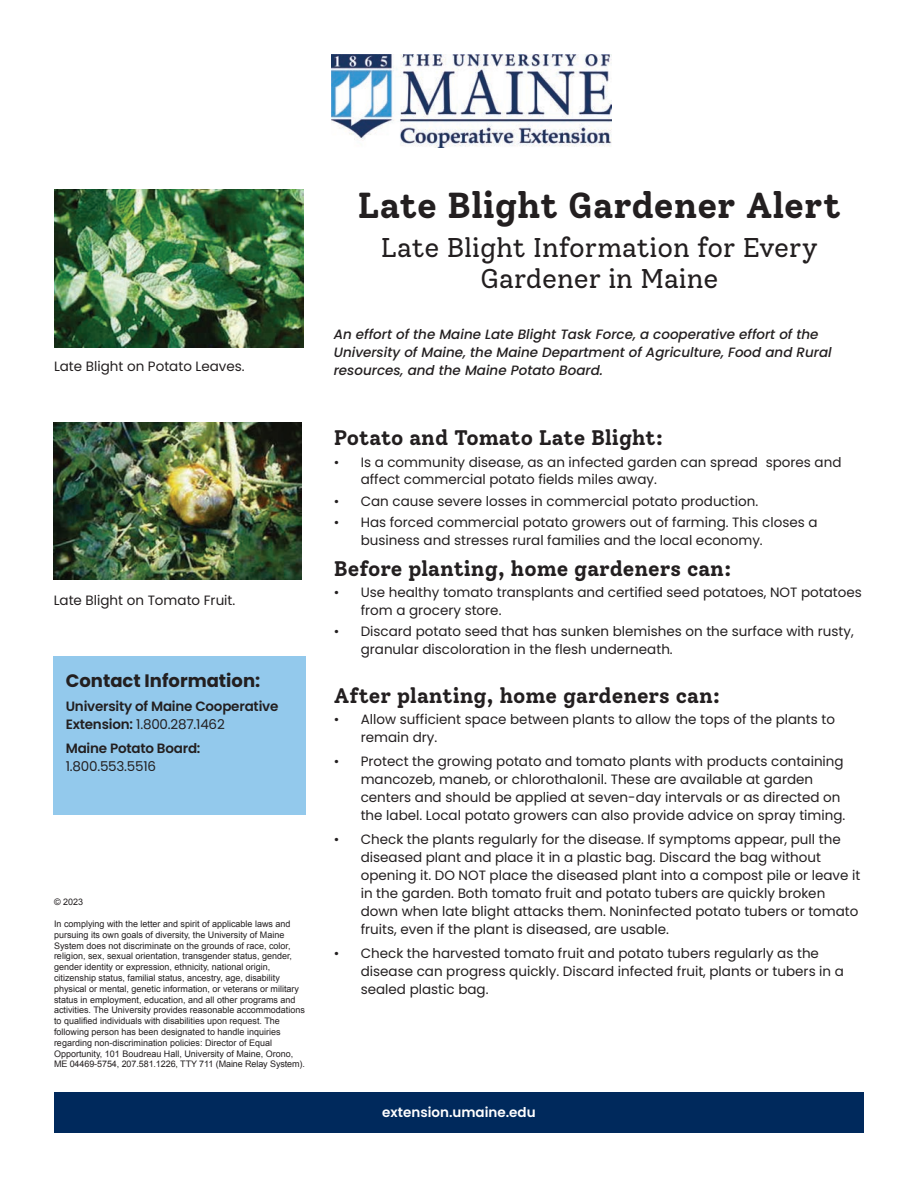
<style>
.page{position:relative;width:918px;height:1188px;background:#fff}
.page>*{position:absolute;margin:0;border:0;box-sizing:border-box;transform-origin:0 0}
.t1{font:700 36px "Solway";color:#231f20}
.t2{font:27px/30.9px "Solway";color:#231f20;text-align:center}
.t3{font:700 21px "Solway";color:#231f20}
.t4{font:700 18px "Poppins";color:#231f20}
.t5{font:13.5px/18px "Poppins";color:#231f20}
.t6{font:italic 500 13.5px/18px "Poppins";color:#231f20}
.t7{font:600 13.5px/18px "Poppins";letter-spacing:-.015em;color:#231f20}
.t8{font:600 13.5px "Poppins";color:#fff}
.t9{font:9px/10.8px "Arial";color:#231f20}
.s1{font-weight:400}
</style>
<div class="page">
<div style="left:54px;top:1092px;width:810px;height:40px;background:#00295c"></div>
<img style="left:331px;top:54px;width:281px;height:94px">
<img style="left:54px;top:189px;width:250px;height:158px">
<img style="left:54px;top:422px;width:247px;height:158px">
<div style="left:54px;top:657px;width:252px;height:158px;background:#93c9ec"></div>
<p class="t5" style="left:54px;top:357px;width:192px">Late Blight on Potato Leaves.</p>
<p class="t5" style="left:54px;top:591px;width:183px">Late Blight on Tomato Fruit.</p>
<p class="t4" style="left:66px;top:669px;width:196px">Contact Information:</p>
<p class="t7" style="left:66px;top:698px;width:214px">University of Maine Cooperative<br>Extension: <span class="s1">1.800.287.1462</span></p>
<p class="t7" style="left:66px;top:740px;width:136px">Maine Potato Board:<br><span class="s1">1.800.553.5516</span></p>
<p class="t9" style="left:54px;top:897px;width:31px">© 2023</p>
<p class="t9" style="left:54px;top:918px;width:252px">In complying with the letter and spirit of applicable laws and pursuing its own goals of diversity, the University of Maine System does not discriminate on the grounds of race, color, religion, sex, sexual orientation, transgender status, gender, gender identity or expression, ethnicity, national origin, citizenship status, familial status, ancestry, age, disability physical or mental, genetic information, or veterans or military status in employment, education, and all other programs and activities. The University provides reasonable accommodations to qualified individuals with disabilities upon request. The following person has been designated to handle inquiries regarding non-discrimination policies: Director of Equal Opportunity, 101 Boudreau Hall, University of Maine, Orono, ME 04469-5754, 207.581.1226, TTY 711 (Maine Relay System).</p>
<p class="t1" style="left:358px;top:183px;width:485px">Late Blight Gardener Alert</p>
<p class="t2" style="left:381px;top:233px;width:438px">Late Blight Information for Every<br>Gardener in Maine</p>
<p class="t6" style="left:334px;top:325px;width:500px">An effort of the Maine Late Blight Task Force, a cooperative effort of the<br>University of Maine, the Maine Department of Agriculture, Food and Rural resources, and the Maine Potato Board.</p>
<p class="t3" style="left:334px;top:426px;width:331px">Potato and Tomato Late Blight:</p>
<p class="t5" style="left:361px;top:453px;width:482px;text-indent:-27px">• Is a community disease, as an infected garden can spread spores and affect commercial potato fields miles away.</p>
<p class="t5" style="left:334px;top:492px;width:426px">• Can cause severe losses in commercial potato production.</p>
<p class="t5" style="left:361px;top:513px;width:458px;text-indent:-27px">• Has forced commercial potato growers out of farming. This closes a business and stresses rural families and the local economy.</p>
<p class="t3" style="left:334px;top:556px;width:399px">Before planting, home gardeners can:</p>
<p class="t5" style="left:361px;top:583px;width:503px;text-indent:-27px">• Use healthy tomato transplants and certified seed potatoes, NOT potatoes from a grocery store.</p>
<p class="t5" style="left:361px;top:622px;width:495px;text-indent:-27px">• Discard potato seed that has sunken blemishes on the surface with rusty, granular discoloration in the flesh underneath.</p>
<p class="t3" style="left:334px;top:683px;width:388px">After planting, home gardeners can:</p>
<p class="t5" style="left:361px;top:711px;width:476px;text-indent:-27px">• Allow sufficient space between plants to allow the tops of the plants to remain dry.</p>
<p class="t5" style="left:361px;top:753px;width:486px;text-indent:-27px">• Protect the growing potato and tomato plants with products containing mancozeb, maneb, or chlorothalonil. These are available at garden centers and should be applied at seven-day intervals or as directed on the label. Local potato growers can also provide advice on spray timing.</p>
<p class="t5" style="left:361px;top:831px;width:501px;text-indent:-27px">• Check the plants regularly for the disease. If symptoms appear, pull the diseased plant and place it in a plastic bag. Discard the bag without opening it. DO NOT place the diseased plant into a compost pile or leave it in the garden. Both tomato fruit and potato tubers are quickly broken down when late blight attacks them. Noninfected potato tubers or tomato fruits, even if the plant is diseased, are usable.</p>
<p class="t5" style="left:361px;top:945px;width:485px;text-indent:-27px">• Check the harvested tomato fruit and potato tubers regularly as the disease can progress quickly. Discard infected fruit, plants or tubers in a sealed plastic bag.</p>
<p class="t8" style="left:382px;top:1103px;width:155px">extension.umaine.edu</p>
</div>
